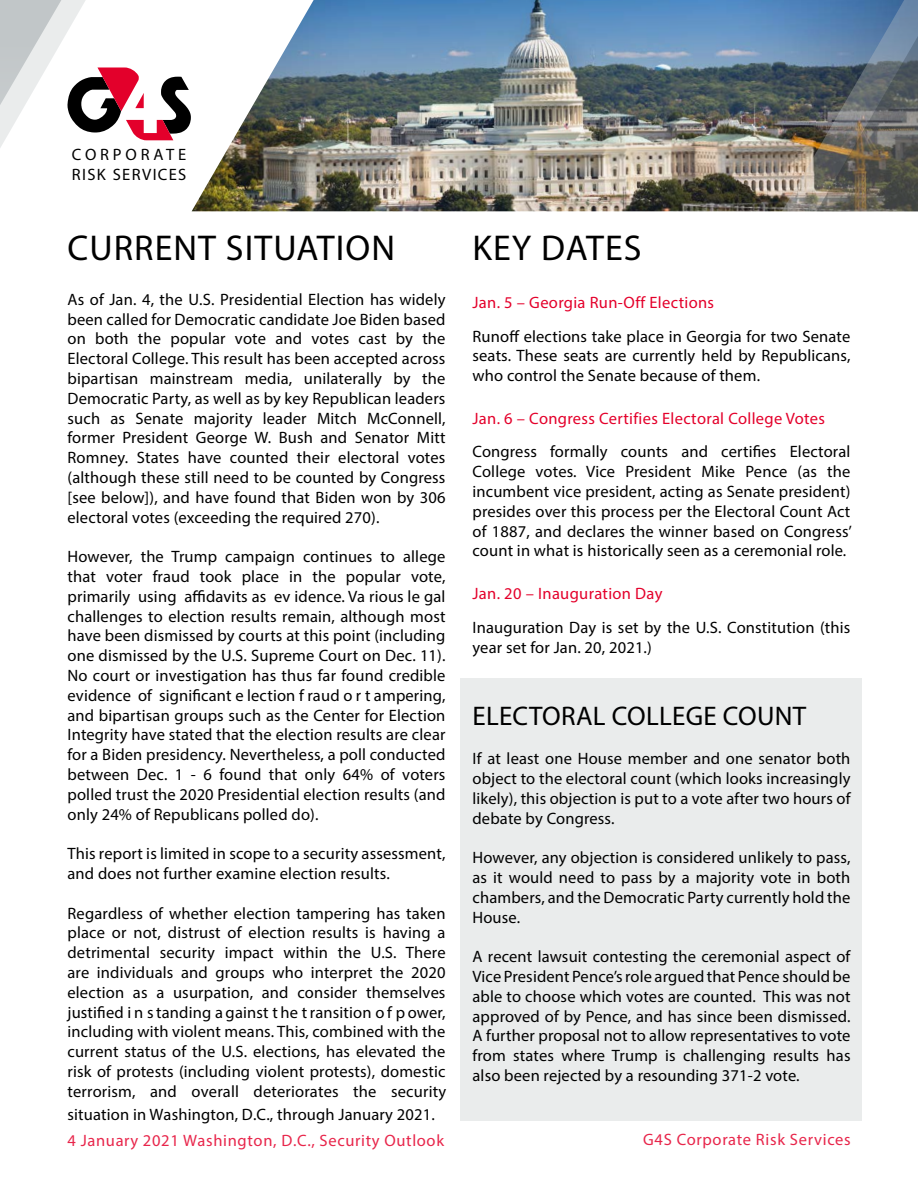
<style>
.page{position:relative;width:918px;height:1188px;background:#fff}
.page>*{position:absolute;margin:0;border:0;box-sizing:border-box;transform-origin:0 0}
.t1{font:36px "Myriad Pro";letter-spacing:.03em;color:#000}
.t2{font:27px "Myriad Pro";letter-spacing:.01em;color:#000}
.t3{font:16.5px/19.8px "Myriad Pro";letter-spacing:.01em;color:#000;text-align:justify}
.t4{font:16.5px "Myriad Pro";letter-spacing:.02em;color:#e4002b}
.t5{font:16.5px "Myriad Pro";letter-spacing:.04em;color:#e8264b}
.t6{font:16.5px/19.8px "Myriad Pro";letter-spacing:.09em;color:#000101}
</style>
<div class="page">
<img style="left:192px;top:0;width:590px;height:211px">
<div style="left:461px;top:678px;width:401px;height:442px;background:#eaecec"></div>
<img style="left:782px;top:0;width:136px;height:211px">
<svg style="left:0;top:0;width:191px;height:148px"></svg>
<p class="t6" style="left:72px;top:145px;width:116px">CORPORATE<br>RISK SERVICES</p>
<h1 class="t1" style="left:68px;top:226px;width:329px">CURRENT SITUATION</h1>
<p class="t3" style="left:68px;top:289px;width:380px">As of Jan. 4, the U.S. Presidential Election has widely been called for Democratic candidate Joe Biden based on both the popular vote and votes cast by the Electoral College. This result has been accepted across bipartisan mainstream media, unilaterally by the Democratic Party, as well as by key Republican leaders such as Senate majority leader Mitch McConnell, former President George W. Bush and Senator Mitt Romney. States have counted their electoral votes (although these still need to be counted by Congress [see below]), and have found that Biden won by 306 electoral votes (exceeding the required 270).</p>
<p class="t3" style="left:67px;top:546px;width:380px">However, the Trump campaign continues to allege that voter fraud took place in the popular vote, primarily using affidavits as ev idence. Va rious le gal challenges to election results remain, although most have been dismissed by courts at this point (including one dismissed by the U.S. Supreme Court on Dec. 11).<br>No court or investigation has thus far found credible evidence of significant e lection f raud o r t ampering, and bipartisan groups such as the Center for Election Integrity have stated that the election results are clear for a Biden presidency. Nevertheless, a poll conducted between Dec. 1 - 6 found that only 64% of voters polled trust the 2020 Presidential election results (and only 24% of Republicans polled do).</p>
<p class="t3" style="left:68px;top:843px;width:380px">This report is limited in scope to a security assessment, and does not further examine election results.</p>
<p class="t3" style="left:67px;top:903px;width:380px">Regardless of whether election tampering has taken place or not, distrust of election results is having a detrimental security impact within the U.S. There are individuals and groups who interpret the 2020 election as a usurpation, and consider themselves justified i n s tanding a gainst t he t ransition o f p ower, including with violent means. This, combined with the current status of the U.S. elections, has elevated the risk of protests (including violent protests), domestic terrorism, and overall deteriorates the security</p>
<p class="t3" style="left:68px;top:1104px;width:369px">situation in Washington, D.C., through January 2021.</p>
<p class="t5" style="left:67px;top:1131px;width:378px">4 January 2021 Washington, D.C., Security Outlook</p>
<h1 class="t1" style="left:472px;top:226px;width:171px">KEY DATES</h1>
<p class="t4" style="left:472px;top:292px;width:243px">Jan. 5 – Georgia Run-Off Elections</p>
<p class="t3" style="left:472px;top:326px;width:379px">Runoff elections take place in Georgia for two Senate seats. These seats are currently held by Republicans, who control the Senate because of them.</p>
<p class="t4" style="left:472px;top:408px;width:354px">Jan. 6 – Congress Certifies Electoral College Votes</p>
<p class="t3" style="left:472px;top:442px;width:381px">Congress formally counts and certifies Electoral College votes. Vice President Mike Pence (as the incumbent vice president, acting as Senate president) presides over this process per the Electoral Count Act of 1887, and declares the winner based on Congress’ count in what is historically seen as a ceremonial role.</p>
<p class="t4" style="left:472px;top:584px;width:191px">Jan. 20 – Inauguration Day</p>
<p class="t3" style="left:472px;top:617px;width:379px">Inauguration Day is set by the U.S. Constitution (this year set for Jan. 20, 2021.)</p>
<h2 class="t2" style="left:472px;top:699px;width:335px">ELECTORAL COLLEGE COUNT</h2>
<p class="t3" style="left:472px;top:749px;width:380px">If at least one House member and one senator both object to the electoral count (which looks increasingly likely), this objection is put to a vote after two hours of debate by Congress.</p>
<p class="t3" style="left:472px;top:848px;width:380px">However, any objection is considered unlikely to pass, as it would need to pass by a majority vote in both chambers, and the Democratic Party currently hold the House.</p>
<p class="t3" style="left:472px;top:947px;width:380px">A recent lawsuit contesting the ceremonial aspect of Vice President Pence’s role argued that Pence should be able to choose which votes are counted. This was not approved of by Pence, and has since been dismissed.<br>A further proposal not to allow representatives to vote from states where Trump is challenging results has also been rejected by a resounding 371-2 vote.</p>
<p class="t5" style="left:643px;top:1130px;width:209px">G4S Corporate Risk Services</p>
</div>
